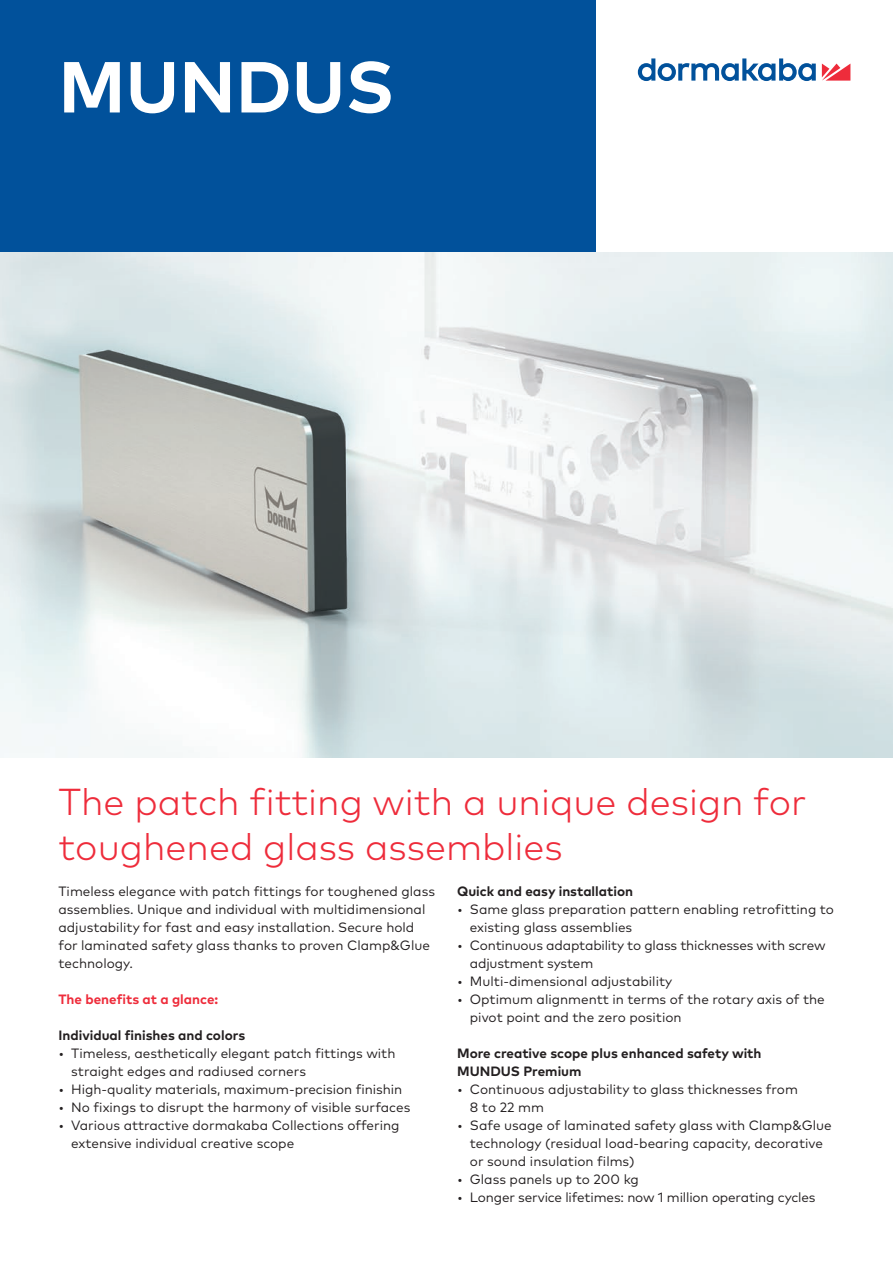
<style>
.page{position:relative;width:893px;height:1263px;background:#fff}
.page>*{position:absolute;margin:0;border:0;box-sizing:border-box;transform-origin:0 0}
.t1{font:700 72px "Mark Pro";color:#fff}
.t2{font:300 37.5px/45px "Mark Pro";color:#ee2c3b}
.t3{font:13.5px/18px "Mark Pro";color:#231f20}
.t4{font:700 13.5px/18px "Mark Pro";color:#231f20}
.t5{font:700 13.5px "Mark Pro";color:#ee2c3b}
</style>
<div class="page">
<svg style="left:822px;top:64px;width:28px;height:17px"></svg>
<svg style="left:638px;top:58px;width:178px;height:23px"></svg>
<div style="left:0;top:0;width:595px;height:253px;background:#01519b"></div>
<img style="left:0;top:253px;width:893px;height:505px">
<h1 class="t1" style="left:58px;top:32px;width:337px">MUNDUS</h1>
<h2 class="t2" style="left:58px;top:776px;width:749px">The patch fitting with a unique design for toughened glass assemblies</h2>
<p class="t3" style="left:58px;top:881px;width:378px">Timeless elegance with patch fittings for toughened glass assemblies. Unique and individual with multidimensional adjustability for fast and easy installation. Secure hold for laminated safety glass thanks to proven Clamp&amp;Glue technology.</p>
<p class="t5" style="left:58px;top:988px;width:161px">The benefits at a glance:</p>
<p class="t4" style="left:58px;top:1025px;width:188px">Individual finishes and colors</p>
<p class="t3" style="left:71px;top:1043px;width:326px;text-indent:-13px">• Timeless, aesthetically elegant patch fittings with straight edges and radiused corners</p>
<p class="t3" style="left:58px;top:1079px;width:345px">• High-quality materials, maximum-precision finishin</p>
<p class="t3" style="left:58px;top:1097px;width:353px">• No fixings to disrupt the harmony of visible surfaces</p>
<p class="t3" style="left:71px;top:1115px;width:330px;text-indent:-13px">• Various attractive dormakaba Collections offering extensive individual creative scope</p>
<p class="t4" style="left:457px;top:881px;width:177px">Quick and easy installation</p>
<p class="t3" style="left:470px;top:899px;width:366px;text-indent:-13px">• Same glass preparation pattern enabling retrofitting to existing glass assemblies</p>
<p class="t3" style="left:470px;top:935px;width:357px;text-indent:-13px">• Continuous adaptability to glass thicknesses with screw adjustment system</p>
<p class="t3" style="left:457px;top:971px;width:217px">• Multi-dimensional adjustability</p>
<p class="t3" style="left:470px;top:989px;width:356px;text-indent:-13px">• Optimum alignmentt in terms of the rotary axis of the pivot point and the zero position</p>
<p class="t4" style="left:457px;top:1042px;width:306px">More creative scope plus enhanced safety with<br>MUNDUS Premium</p>
<p class="t3" style="left:470px;top:1079px;width:330px;text-indent:-13px">• Continuous adjustability to glass thicknesses from<br>8 to 22 mm</p>
<p class="t3" style="left:470px;top:1115px;width:363px;text-indent:-13px">• Safe usage of laminated safety glass with Clamp&amp;Glue technology (residual load-bearing capacity, decorative or sound insulation films)</p>
<p class="t3" style="left:457px;top:1169px;width:183px">• Glass panels up to 200 kg</p>
<p class="t3" style="left:457px;top:1187px;width:360px">• Longer service lifetimes: now 1 million operating cycles</p>
</div>
